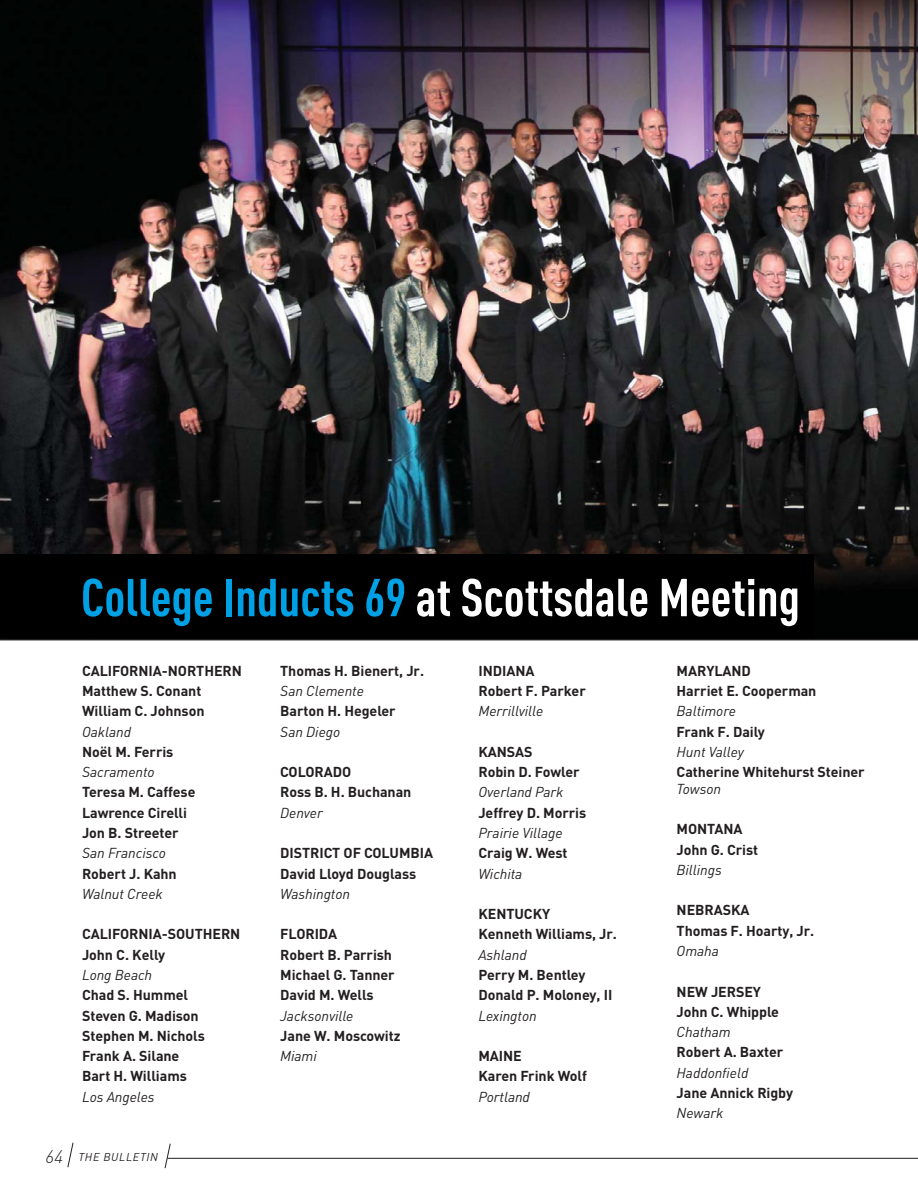
<style>
.page{position:relative;width:918px;height:1188px;background:#fff}
.page>*{position:absolute;margin:0;border:0;box-sizing:border-box;transform-origin:0 0}
.t1{font:700 52.5px "DIN Cond";color:#fff}
.t2{font:700 14.25px/20.2px "DIN";letter-spacing:-.005em;color:#231f20}
.t3{font:italic 14.25px "DIN";letter-spacing:-.005em;color:#231f20}
.t4{font:italic 11.25px "DIN";letter-spacing:.06em;color:#231f20}
.s1{color:#00a0e4}
.s2{font-weight:400;font-style:italic}
.s3{font-weight:300;font-size:18px}
</style>
<div class="page">
<hr style="left:167px;top:1158px;width:751px;height:1px;background:#231f20">
<svg style="left:67px;top:1142px;width:7px;height:26px"></svg>
<svg style="left:164px;top:1143px;width:7px;height:26px"></svg>
<img style="left:0;top:0;width:918px;height:640px">
<div style="left:0;top:554px;width:814px;height:82px;background:#000"></div>
<p class="t1" style="left:81px;top:579px;width:721px"><span class="s1">College Inducts 69</span> at Scottsdale Meeting</p>
<p class="t2" style="left:82px;top:662px;width:161px">CALIFORNIA-NORTHERN<br>Matthew S. Conant<br>William C. Johnson<br><span class="s2">Oakland<br></span>Noël M. Ferris<br><span class="s2">Sacramento<br></span>Teresa M. Caffese<br>Lawrence Cirelli<br>Jon B. Streeter<br><span class="s2">San Francisco<br></span>Robert J. Kahn<br><span class="s2">Walnut Creek</span></p>
<p class="t2" style="left:82px;top:926px;width:160px">CALIFORNIA-SOUTHERN<br>John C. Kelly<br><span class="s2">Long Beach<br></span>Chad S. Hummel<br>Steven G. Madison<br>Stephen M. Nichols<br>Frank A. Silane<br>Bart H. Williams<br><span class="s2">Los Angeles</span></p>
<p class="t4" style="left:46px;top:1153px;width:114px"><span class="s3">64</span> THE BULLETIN</p>
<p class="t2" style="left:280px;top:662px;width:145px">Thomas H. Bienert, Jr.<br><span class="s2">San Clemente<br></span>Barton H. Hegeler<br><span class="s2">San Diego</span></p>
<p class="t2" style="left:280px;top:764px;width:133px">COLORADO<br>Ross B. H. Buchanan<br><span class="s2">Denver</span></p>
<p class="t2" style="left:280px;top:845px;width:154px">DISTRICT OF COLUMBIA<br>David Lloyd Douglass<br><span class="s2">Washington</span></p>
<p class="t2" style="left:280px;top:926px;width:122px">FLORIDA<br>Robert B. Parrish<br>Michael G. Tanner<br>David M. Wells<br><span class="s2">Jacksonville<br></span>Jane W. Moscowitz<br><span class="s2">Miami</span></p>
<p class="t2" style="left:478px;top:662px;width:109px">INDIANA<br>Robert F. Parker<br><span class="s2">Merrillville</span></p>
<p class="t2" style="left:478px;top:743px;width:109px">KANSAS<br>Robin D. Fowler<br><span class="s2">Overland Park<br></span>Jeffrey D. Morris<br><span class="s2">Prairie Village<br></span>Craig W. West<br><span class="s2">Wichita</span></p>
<p class="t2" style="left:478px;top:906px;width:140px">KENTUCKY<br>Kenneth Williams, Jr.<br><span class="s2">Ashland<br></span>Perry M. Bentley<br>Donald P. Moloney, II<br><span class="s2">Lexington</span></p>
<p class="t2" style="left:478px;top:1048px;width:110px">MAINE<br>Karen Frink Wolf<br><span class="s2">Portland</span></p>
<p class="t2" style="left:677px;top:662px;width:190px">MARYLAND<br>Harriet E. Cooperman<br><span class="s2">Baltimore<br></span>Frank F. Daily<br><span class="s2">Hunt Valley<br></span>Catherine Whitehurst Steiner</p>
<p class="t3" style="left:677px;top:784px;width:46px">Towson</p>
<p class="t2" style="left:677px;top:821px;width:83px">MONTANA<br>John G. Crist<br><span class="s2">Billings</span></p>
<p class="t2" style="left:677px;top:902px;width:139px">NEBRASKA<br>Thomas F. Hoarty, Jr.<br><span class="s2">Omaha</span></p>
<p class="t2" style="left:677px;top:983px;width:118px">NEW JERSEY<br>John C. Whipple<br><span class="s2">Chatham<br></span>Robert A. Baxter<br><span class="s2">Haddonfield<br></span>Jane Annick Rigby<br><span class="s2">Newark</span></p>
</div>
